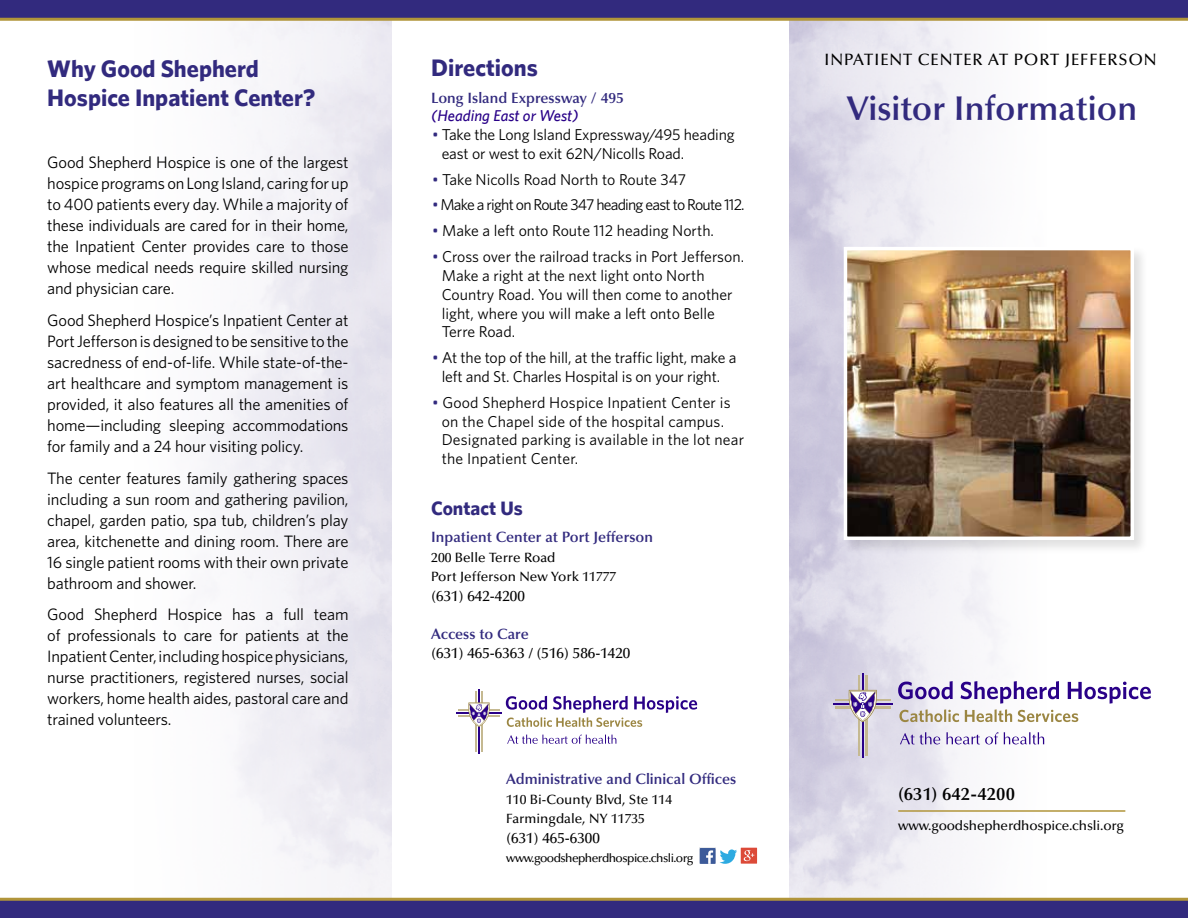
<style>
.page{position:relative;width:1188px;height:918px;background:#fff}
.page>*{position:absolute;margin:0;border:0;box-sizing:border-box;transform-origin:0 0}
.t1{font:600 34.5px "Optima";color:#322a7e}
.t2{font:700 24px/28.8px "Whitney";color:#322a7e}
.t3{font:700 19.5px "Whitney";color:#322a7e}
.t4{font:600 18px "Optima";color:#000}
.t5{font:16.5px/21px "Whitney";letter-spacing:-.01em;color:#000;text-align:justify}
.t6{font:500 16.5px "Optima";letter-spacing:.05em;color:#000}
.t7{font:15.75px/18.9px "Whitney";color:#000}
.t8{font:15.75px "Whitney";letter-spacing:-.05em;color:#000}
.t9{font:italic 500 15.75px "Whitney";color:#290088}
.t10{font:600 15px "Optima";color:#322a7e}
.t11{font:500 15px "Optima";color:#000}
.t12{font:500 13.5px/19.5px "Optima";color:#000}
.t13{font:500 12px "Optima";letter-spacing:-.045em;color:#000}
.s1{color:#322a7e}
</style>
<div class="page">
<div style="left:0;top:0;width:1188px;height:19px;background:#322a7e"></div>
<hr style="left:0;top:18px;width:1188px;height:3px;background:#b1953a">
<div style="left:0;top:901px;width:1188px;height:17px;background:#322a7e"></div>
<hr style="left:0;top:898px;width:1188px;height:3px;background:#b1953a">
<div style="left:842px;top:245px;width:307px;height:310px;background:#000;opacity:.12"></div>
<img style="left:848px;top:251px;width:282px;height:285px">
<div style="left:844px;top:247px;width:290px;height:293px;border:3px solid #fff"></div>
<svg style="left:900px;top:732px;width:40px;height:12px"></svg>
<svg style="left:947px;top:732px;width:51px;height:12px"></svg>
<svg style="left:1004px;top:732px;width:40px;height:12px"></svg>
<svg style="left:898px;top:681px;width:253px;height:41px"></svg>
<hr style="left:835px;top:699px;width:55px;height:2px;background:#c5b991">
<hr style="left:835px;top:707px;width:55px;height:1px;background:#c5b991">
<hr style="left:858px;top:676px;width:2px;height:79px;background:#c5b991">
<hr style="left:866px;top:676px;width:1px;height:79px;background:#c5b991">
<hr style="left:862px;top:673px;width:2px;height:85px;background:#290088">
<hr style="left:833px;top:703px;width:60px;height:2px;background:#290088">
<svg style="left:848px;top:690px;width:29px;height:32px"></svg>
<svg style="left:507px;top:734px;width:109px;height:10px"></svg>
<svg style="left:506px;top:696px;width:191px;height:31px"></svg>
<hr style="left:458px;top:710px;width:42px;height:1px;background:#c5b991">
<hr style="left:458px;top:715px;width:42px;height:1px;background:#c5b991">
<hr style="left:476px;top:692px;width:1px;height:60px;background:#c5b991">
<hr style="left:481px;top:692px;width:1px;height:60px;background:#c5b991">
<hr style="left:478px;top:690px;width:2px;height:64px;background:#290088">
<hr style="left:456px;top:712px;width:46px;height:2px;background:#290088">
<svg style="left:468px;top:703px;width:22px;height:24px"></svg>
<div style="left:700px;top:848px;width:16px;height:16px;background:#3c5a99"></div>
<svg style="left:706px;top:850px;width:7px;height:14px"></svg>
<div style="left:741px;top:848px;width:16px;height:16px;background:#dc4a38"></div>
<svg style="left:744px;top:850px;width:10px;height:11px"></svg>
<svg style="left:720px;top:849px;width:17px;height:15px"></svg>
<hr style="left:898px;top:810px;width:227px;height:2px;background:#b1953a">
<h2 class="t2" style="left:47px;top:53px;width:270px">Why Good Shepherd<br>Hospice Inpatient Center?</h2>
<p class="t5" style="left:47px;top:151px;width:303px">Good Shepherd Hospice is one of the largest hospice programs on Long Island, caring for up to 400 patients every day. While a majority of these individuals are cared for in their home, the Inpatient Center provides care to those whose medical needs require skilled nursing and physician care.</p>
<p class="t5" style="left:47px;top:309px;width:303px">Good Shepherd Hospice’s Inpatient Center at Port Jefferson is designed to be sensitive to the sacredness of end-of-life. While state-of-the&shy;art healthcare and symptom management is provided, it also features all the amenities of home—including sleeping accommodations for family and a 24 hour visiting policy.</p>
<p class="t5" style="left:47px;top:467px;width:303px">The center features family gathering spaces including a sun room and gathering pavilion, chapel, garden patio, spa tub, children’s play area, kitchenette and dining room. There are 16 single patient rooms with their own private bathroom and shower.</p>
<p class="t5" style="left:47px;top:604px;width:303px">Good Shepherd Hospice has a full team of professionals to care for patients at the Inpatient Center, including hospice physicians, nurse practitioners, registered nurses, social workers, home health aides, pastoral care and trained volunteers.</p>
<h2 class="t2" style="left:431px;top:52px;width:108px">Directions</h2>
<p class="t10" style="left:431px;top:90px;width:194px">Long Island Expressway / 495</p>
<p class="t9" style="left:431px;top:107px;width:149px">(Heading East or West)</p>
<p class="t7" style="left:442px;top:125px;width:295px;text-indent:-10px"><span class="s1">•</span> Take the Long Island Expressway/495 heading east or west to exit 62N/Nicolls Road.</p>
<p class="t7" style="left:432px;top:170px;width:256px"><span class="s1">•</span> Take Nicolls Road North to Route 347</p>
<p class="t8" style="left:432px;top:195px;width:314px"><span class="s1">•</span> Make a right on Route 347 heading east to Route 112.</p>
<p class="t7" style="left:432px;top:221px;width:284px"><span class="s1">•</span> Make a left onto Route 112 heading North.</p>
<p class="t7" style="left:442px;top:246px;width:304px;text-indent:-10px"><span class="s1">•</span> Cross over the railroad tracks in Port Jefferson.<br>Make a right at the next light onto North Country Road. You will then come to another light, where you will make a left onto Belle Terre Road.</p>
<p class="t7" style="left:432px;top:348px;width:306px;text-align:center"><span class="s1">•</span> At the top of the hill, at the traffic light, make a left and St. Charles Hospital is on your right.</p>
<p class="t7" style="left:442px;top:392px;width:304px;text-indent:-10px"><span class="s1">•</span> Good Shepherd Hospice Inpatient Center is on the Chapel side of the hospital campus.<br>Designated parking is available in the lot near the Inpatient Center.</p>
<p class="t3" style="left:431px;top:496px;width:93px">Contact Us</p>
<p class="t10" style="left:431px;top:528px;width:223px">Inpatient Center at Port Jefferson</p>
<p class="t12" style="left:431px;top:548px;width:187px">200 Belle Terre Road<br>Port Jefferson New York 11777</p>
<p class="t11" style="left:431px;top:587px;width:95px">(631) 642-4200</p>
<p class="t10" style="left:431px;top:625px;width:99px">Access to Care</p>
<p class="t11" style="left:431px;top:645px;width:201px">(631) 465-6363 / (516) 586-1420</p>
<p class="t10" style="left:506px;top:770px;width:232px">Administrative and Clinical Offices</p>
<p class="t12" style="left:506px;top:790px;width:167px">110 Bi-County Blvd, Ste 114<br>Farmingdale, NY 11735</p>
<p class="t11" style="left:506px;top:829px;width:95px">(631) 465-6300</p>
<p class="t13" style="left:506px;top:851px;width:189px">www.goodshepherdhospice.chsli.org</p>
<p class="t6" style="left:824px;top:50px;width:331px">INpati ent center at port jefferson</p>
<h1 class="t1" style="left:847px;top:88px;width:292px">Visitor Information</h1>
<p class="t4" style="left:898px;top:784px;width:118px">(631) 642-4200</p>
<p class="t12" style="left:898px;top:816px;width:227px">www.goodshepherdhospice.chsli.org</p>
</div>
